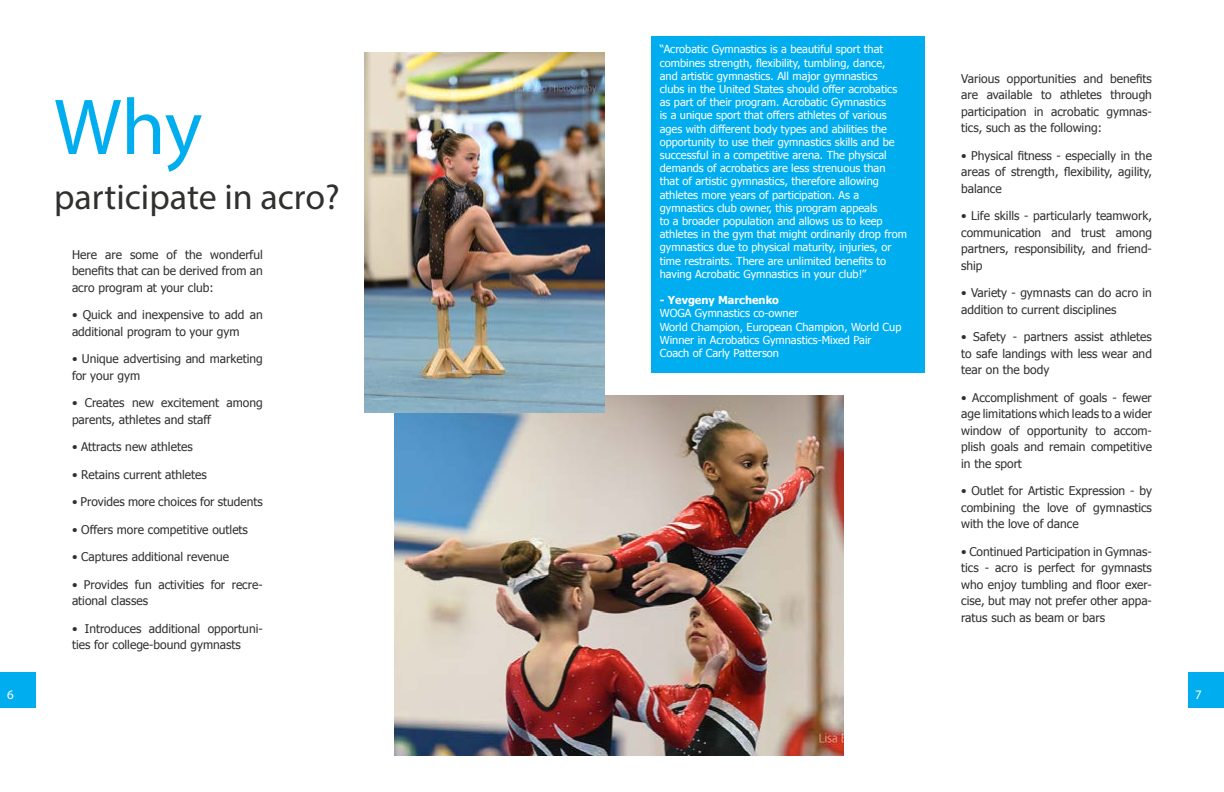
<style>
.page{position:relative;width:1224px;height:792px;background:#fff}
.page>*{position:absolute;margin:0;border:0;box-sizing:border-box;transform-origin:0 0}
.t1{font:80px "Myriad Pro";color:#00aeef}
.t2{font:36px "Myriad Pro";color:#30302f}
.t3{font:13px "Myriad Pro";color:#fff}
.t4{font:12px/16.5px "Tahoma";color:#30302f;text-align:justify}
.t5{font:11px/13.2px "Tahoma";color:#fff}
.t6{font:700 11px "Tahoma";color:#fff}
</style>
<div class="page">
<div style="left:0;top:672px;width:36px;height:36px;background:#00aeef"></div>
<div style="left:1188px;top:672px;width:36px;height:36px;background:#00aeef"></div>
<img style="left:395px;top:395px;width:448px;height:361px">
<div style="left:651px;top:36px;width:274px;height:336px;background:#00aeef"></div>
<img style="left:364px;top:53px;width:241px;height:360px">
<h1 class="t1" style="left:54px;top:78px;width:150px">Why</h1>
<h2 class="t2" style="left:54px;top:175px;width:287px">participate in acro?</h2>
<p class="t4" style="left:72px;top:245px;width:192px">Here are some of the wonderful benefits that can be derived from an acro program at your club:</p>
<p class="t4" style="left:72px;top:306px;width:192px">• Quick and inexpensive to add an additional program to your gym</p>
<p class="t4" style="left:72px;top:350px;width:192px">• Unique advertising and marketing for your gym</p>
<p class="t4" style="left:72px;top:394px;width:192px">• Creates new excitement among parents, athletes and staff</p>
<p class="t4" style="left:72px;top:438px;width:122px">• Attracts new athletes</p>
<p class="t4" style="left:72px;top:465px;width:136px">• Retains current athletes</p>
<p class="t4" style="left:72px;top:493px;width:192px">• Provides more choices for students</p>
<p class="t4" style="left:72px;top:520px;width:178px">• Offers more competitive outlets</p>
<p class="t4" style="left:72px;top:548px;width:159px">• Captures additional revenue</p>
<p class="t4" style="left:72px;top:575px;width:192px">• Provides fun activities for recre&shy;ational classes</p>
<p class="t4" style="left:72px;top:619px;width:192px">• Introduces additional opportuni&shy;ties for college-bound gymnasts</p>
<p class="t5" style="left:660px;top:42px;width:249px">“Acrobatic Gymnastics is a beautiful sport that combines strength, flexibility, tumbling, dance,<br>and artistic gymnastics. All major gymnastics<br>clubs in the United States should offer acrobatics as part of their program. Acrobatic Gymnastics<br>is a unique sport that offers athletes of various ages with different body types and abilities the opportunity to use their gymnastics skills and be successful in a competitive arena. The physical demands of acrobatics are less strenuous than that of artistic gymnastics, therefore allowing athletes more years of participation. As a gymnastics club owner, this program appeals<br>to a broader population and allows us to keep athletes in the gym that might ordinarily drop from gymnastics due to physical maturity, injuries, or time restraints. There are unlimited benefits to having Acrobatic Gymnastics in your club!”</p>
<p class="t6" style="left:660px;top:292px;width:121px">- Yevgeny Marchenko</p>
<p class="t5" style="left:660px;top:306px;width:243px">WOGA Gymnastics co-owner<br>World Champion, European Champion, World Cup Winner in Acrobatics Gymnastics-Mixed Pair Coach of Carly Patterson</p>
<p class="t4" style="left:961px;top:69px;width:192px">Various opportunities and benefits are available to athletes through participation in acrobatic gymnas&shy;tics, such as the following:</p>
<p class="t4" style="left:961px;top:146px;width:192px">• Physical fitness - especially in the areas of strength, flexibility, agility, balance</p>
<p class="t4" style="left:961px;top:207px;width:192px">• Life skills - particularly teamwork, communication and trust among partners, responsibility, and friend&shy;ship</p>
<p class="t4" style="left:961px;top:284px;width:192px">• Variety - gymnasts can do acro in addition to current disciplines</p>
<p class="t4" style="left:961px;top:328px;width:192px">• Safety - partners assist athletes to safe landings with less wear and tear on the body</p>
<p class="t4" style="left:961px;top:388px;width:192px">• Accomplishment of goals - fewer age limitations which leads to a wider window of opportunity to accom&shy;plish goals and remain competitive in the sport</p>
<p class="t4" style="left:961px;top:482px;width:192px">• Outlet for Artistic Expression - by combining the love of gymnastics with the love of dance</p>
<p class="t4" style="left:961px;top:542px;width:192px">• Continued Participation in Gymnas&shy;tics - acro is perfect for gymnasts who enjoy tumbling and floor exer&shy;cise, but may not prefer other appa&shy;ratus such as beam or bars</p>
<p class="t3" style="left:7px;top:686px;width:8px">6</p>
<p class="t3" style="left:1195px;top:686px;width:8px">7</p>
</div>
